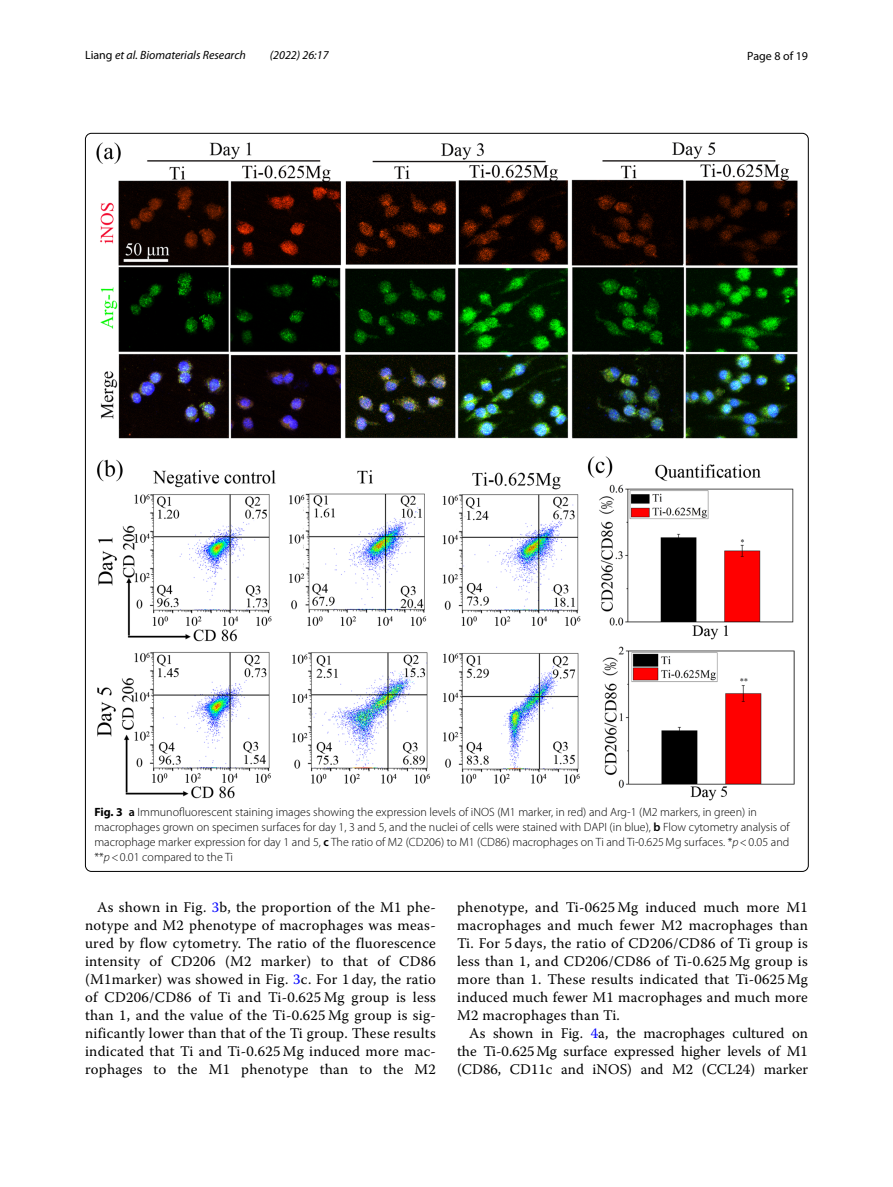
<style>
.page{position:relative;width:893px;height:1187px;background:#fff}
.page>*{position:absolute;margin:0;border:0;box-sizing:border-box;transform-origin:0 0}
.t1{font:14.7px/18px "Warnock Pro";letter-spacing:.02em;color:#000;text-align:justify}
.t2{font:300 12px/15px "Myriad Pro";color:#000}
.t3{font:italic 12px "Myriad Pro";color:#000}
.t4{font:12px "Myriad Pro";color:#000}
.s1{font-style:normal}
.s2{font-weight:700}
.s3{font-weight:600}
.s4{font-style:italic}
.s5{color:#00f}
</style>
<div class="page">
<img style="left:97px;top:142px;width:700px;height:659px">
<p class="t3" style="left:85px;top:48px;width:162px"><span class="s1">Liang</span> et al. Biomaterials Research</p>
<p class="t3" style="left:270px;top:48px;width:60px">(2022) 26:17</p>
<p class="t4" style="left:747px;top:48px;width:62px">Page 8 of 19</p>
<p class="t2" style="left:94px;top:804px;width:697px"><span class="s2">Fig. 3</span> <span class="s3">a</span> Immunofluorescent staining images showing the expression levels of iNOS (M1 marker, in red) and Arg-1 (M2 markers, in green) in macrophages grown on specimen surfaces for day 1, 3 and 5, and the nuclei of cells were stained with DAPI (in blue), <span class="s3">b</span> Flow cytometry analysis of macrophage marker expression for day 1 and 5, <span class="s3">c</span> The ratio of M2 (CD206) to M1 (CD86) macrophages on Ti and Ti-0.625Mg surfaces. *<span class="s4">p</span>&lt;0.05 and **<span class="s4">p</span>&lt;0.01 compared to the Ti</p>
<p class="t1" style="left:85px;top:897px;width:352px;text-indent:12px">As shown in Fig. <span class="s5">3</span>b, the proportion of the M1 phe&shy;notype and M2 phenotype of macrophages was meas&shy;ured by flow cytometry. The ratio of the fluorescence intensity of CD206 (M2 marker) to that of CD86 (M1marker) was showed in Fig. <span class="s5">3</span>c. For 1 day, the ratio of CD206/CD86 of Ti and Ti-0.625 Mg group is less than 1, and the value of the Ti-0.625 Mg group is sig&shy;nificantly lower than that of the Ti group. These results indicated that Ti and Ti-0.625 Mg induced more mac&shy;rophages to the M1 phenotype than to the M2</p>
<p class="t1" style="left:457px;top:897px;width:352px">phenotype, and Ti-0625 Mg induced much more M1 macrophages and much fewer M2 macrophages than Ti. For 5 days, the ratio of CD206/CD86 of Ti group is less than 1, and CD206/CD86 of Ti-0.625 Mg group is more than 1. These results indicated that Ti-0625 Mg induced much fewer M1 macrophages and much more M2 macrophages than Ti.</p>
<p class="t1" style="left:457px;top:1023px;width:352px;text-indent:12px">As shown in Fig. <span class="s5">4</span>a, the macrophages cultured on the Ti-0.625Mg surface expressed higher levels of M1 (CD86, CD11c and iNOS) and M2 (CCL24) marker</p>
</div>
